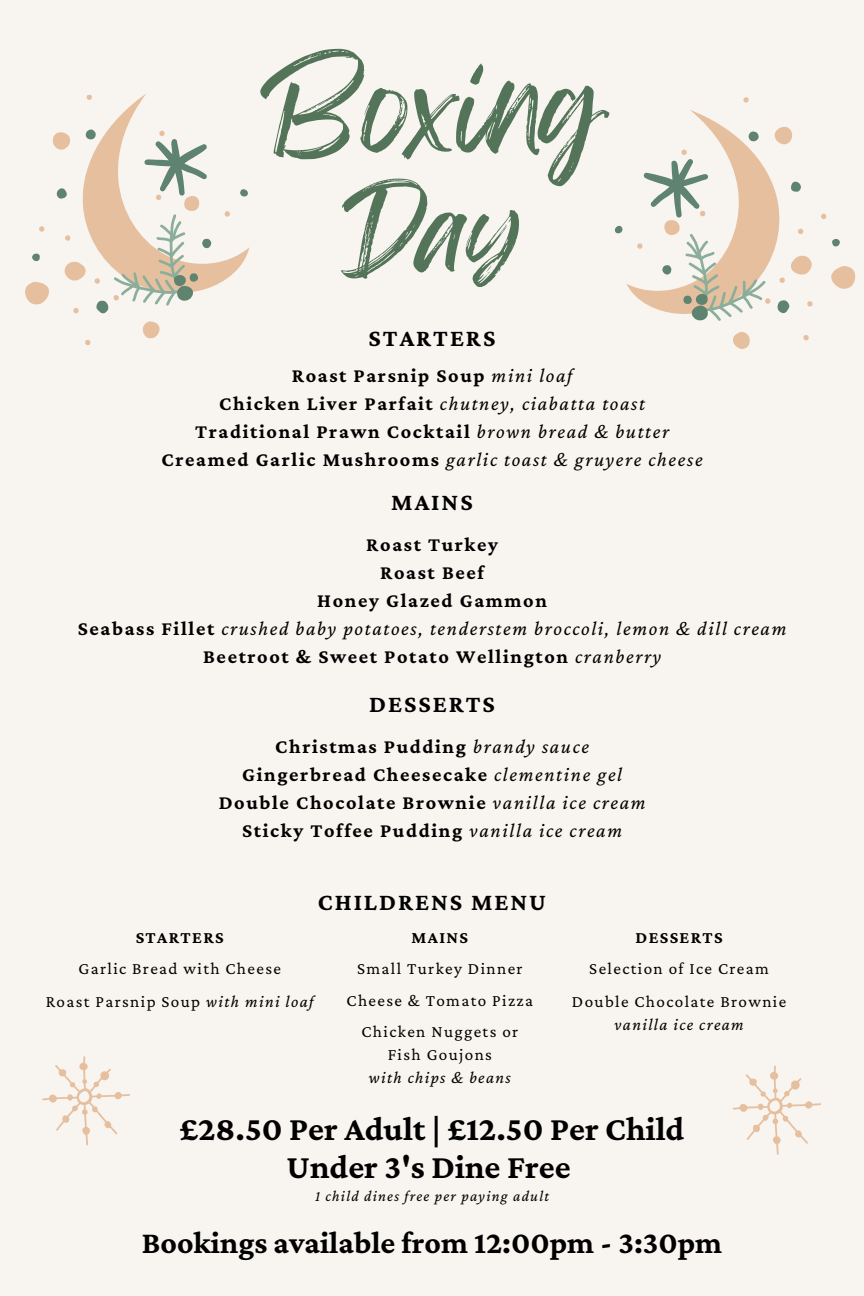
<style>
.page{position:relative;width:864px;height:1296px;background:#f8f4ef}
.page>*{position:absolute;margin:0;border:0;box-sizing:border-box;transform-origin:0 0}
.t1{font:109.8px "Feeling Passionate";color:#537459}
.t2{font:100.8px "Feeling Passionate";color:#537459}
.t3{font:700 34.2px/38.4px "Crimson Pro";color:#000;text-align:center}
.t4{font:700 31.8px "Crimson Pro";color:#000}
.t5{font:700 24.6px "Crimson Pro";letter-spacing:.08em;color:#000}
.t6{font:700 20.1px/28.2px "Crimson Pro";letter-spacing:.08em;color:#000;text-align:center}
.t7{font:17.1px "Crimson Pro";letter-spacing:.08em;color:#000}
.t8{font:italic 17.1px "Crimson Pro";letter-spacing:.08em;color:#000}
.t9{font:700 17.1px "Crimson Pro";letter-spacing:.08em;color:#000}
.t10{font:italic 15.6px "Crimson Pro";letter-spacing:.08em;color:#000}
.s1{font-weight:400;font-style:italic}
.s2{font-style:italic}
</style>
<div class="page">
<svg style="left:142px;top:321px;width:18px;height:18px"></svg>
<svg style="left:85px;top:339px;width:6px;height:7px"></svg>
<svg style="left:25px;top:94px;width:225px;height:220px"></svg>
<svg style="left:821px;top:213px;width:6px;height:6px"></svg>
<svg style="left:831px;top:266px;width:25px;height:23px"></svg>
<svg style="left:733px;top:332px;width:17px;height:17px"></svg>
<svg style="left:803px;top:335px;width:6px;height:6px"></svg>
<svg style="left:832px;top:239px;width:8px;height:8px"></svg>
<svg style="left:615px;top:97px;width:198px;height:224px"></svg>
<svg style="left:42px;top:1056px;width:88px;height:89px"></svg>
<svg style="left:733px;top:1066px;width:87px;height:89px"></svg>
<h1 class="t1" style="left:260px;top:18px;width:345px">Boxing</h1>
<p class="t2" style="left:340px;top:149px;width:185px">Day</p>
<p class="t5" style="left:369px;top:324px;width:128px">STARTERS</p>
<h1 class="t6" style="left:162px;top:361px;width:542px">Roast Parsnip Soup <span class="s1">mini loaf<br></span>Chicken Liver Parfait <span class="s1">chutney, ciabatta toast </span>Traditional Prawn Cocktail <span class="s1">brown bread &amp; butter </span>Creamed Garlic Mushrooms <span class="s1">garlic toast &amp; gruyere cheese</span></h1>
<h3 class="t5" style="left:391px;top:488px;width:83px">MAINS</h3>
<h3 class="t6" style="left:78px;top:530px;width:710px">Roast Turkey<br>Roast Beef<br>Honey Glazed Gammon<br>Seabass Fillet <span class="s1">crushed baby potatoes, tenderstem broccoli, lemon &amp; dill cream </span>Beetroot &amp; Sweet Potato Wellington <span class="s1">cranberry</span></h3>
<h3 class="t5" style="left:369px;top:690px;width:127px">DESSERTS</h3>
<h4 class="t6" style="left:219px;top:732px;width:428px">Christmas Pudding <span class="s1">brandy sauce </span>Gingerbread Cheesecake <span class="s1">clementine gel </span>Double Chocolate Brownie <span class="s1">vanilla ice cream </span>Sticky Toffee Pudding <span class="s1">vanilla ice cream</span></h4>
<h3 class="t5" style="left:318px;top:888px;width:230px">CHILDRENS MENU</h3>
<h4 class="t9" style="left:136px;top:928px;width:89px">STARTERS</h4>
<h3 class="t7" style="left:79px;top:959px;width:204px">Garlic Bread with Cheese</h3>
<h5 class="t7" style="left:46px;top:992px;width:269px">Roast Parsnip Soup <span class="s2">with mini loaf</span></h5>
<p class="t9" style="left:412px;top:928px;width:58px">MAINS</p>
<p class="t7" style="left:357px;top:959px;width:167px">Small Turkey Dinner</p>
<p class="t7" style="left:347px;top:990px;width:188px">Cheese &amp; Tomato Pizza</p>
<p class="t7" style="left:361px;top:1022px;width:158px">Chicken Nuggets or</p>
<h5 class="t7" style="left:388px;top:1045px;width:106px">Fish Goujons</h5>
<p class="t8" style="left:369px;top:1068px;width:143px">with chips &amp; beans</p>
<p class="t9" style="left:635px;top:928px;width:89px">DESSERTS</p>
<p class="t7" style="left:589px;top:959px;width:181px">Selection of Ice Cream</p>
<h5 class="t7" style="left:572px;top:992px;width:216px">Double Chocolate Brownie</h5>
<p class="t8" style="left:614px;top:1015px;width:131px">vanilla ice cream</p>
<h3 class="t3" style="left:180px;top:1109px;width:506px">£28.50 Per Adult | £12.50 Per Child<br>Under 3's Dine Free</h3>
<p class="t10" style="left:315px;top:1187px;width:235px">1 child dines free per paying adult</p>
<h4 class="t4" style="left:142px;top:1224px;width:582px">Bookings available from 12:00pm - 3:30pm</h4>
</div>
